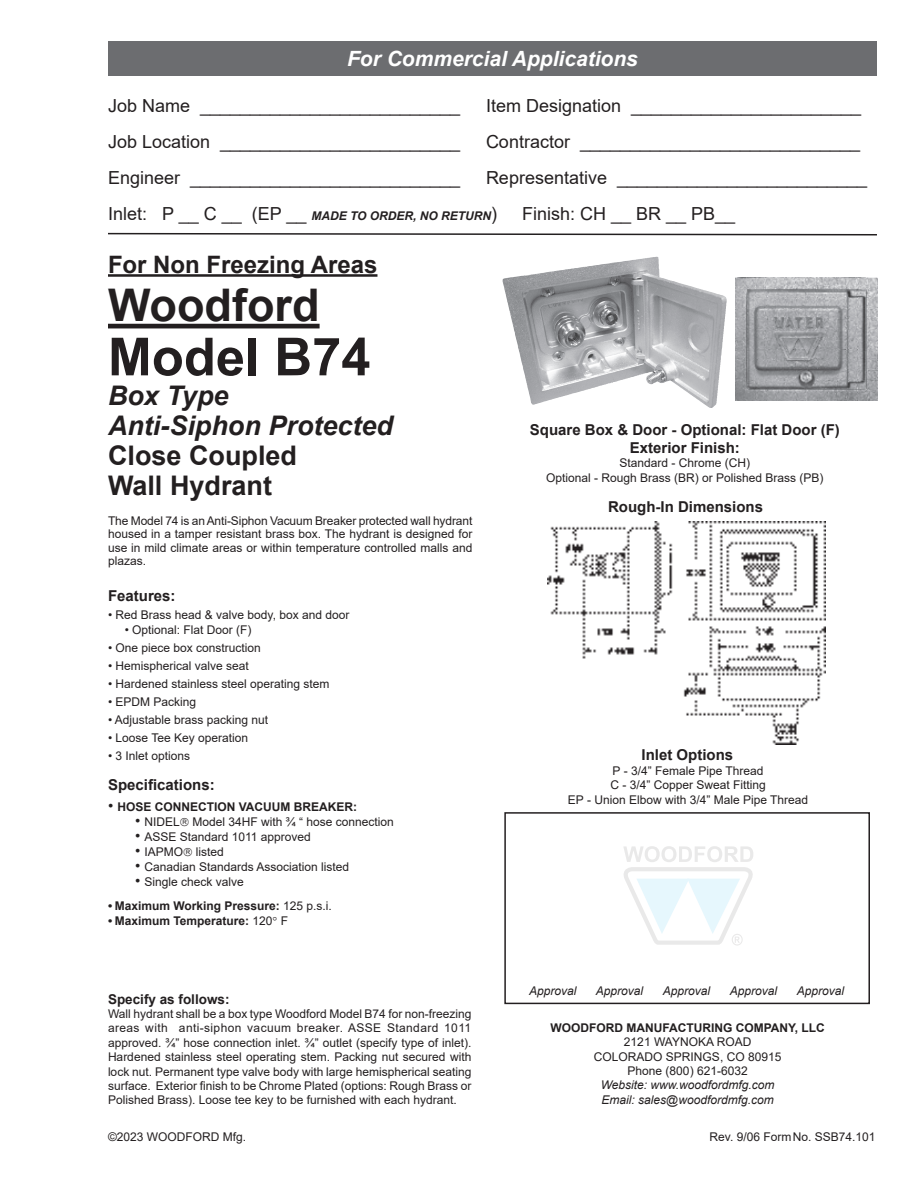
<style>
.page{position:relative;width:918px;height:1188px;background:#fff}
.page>*{position:absolute;margin:0;border:0;box-sizing:border-box;transform-origin:0 0}
.t1{font:700 52.5px "Arial";color:#231f20}
.t2{font:700 45px "Arial";color:#231f20}
.t3{font:italic 700 27px "Arial";color:#231f20}
.t4{font:700 27px "Arial";color:#231f20}
.t5{font:700 24px "Arial";color:#231f20}
.t6{font:italic 700 21px "Arial";color:#fff}
.t7{font:18px "Arial";color:#231f20}
.t8{font:700 15px "Arial";color:#231f20}
.t9{font:700 13.5px "Arial";color:#231f20}
.Body_Text{font:12px/14.4px "Arial";color:#231f20;text-align:justify}
.t10{font:700 12px "Arial";color:#231f20}
.t11{font:italic 12px/14.4px "Arial";color:#231f20}
.t12{font:italic 700 12px "Arial";color:#231f20}
.s1{font-weight:400;font-style:normal;font-size:18px}
.s2{font-weight:400;font-size:15px}
.s3{font-size:15px}
.s4{font-weight:400}
</style>
<div class="page">
<hr style="left:108px;top:324px;width:212px;height:4px;background:#231f20">
<div style="left:108px;top:41px;width:769px;height:35px;background:#6c6d70"></div>
<svg style="left:108px;top:232px;width:769px;height:4px"></svg>
<hr style="left:108px;top:274px;width:269px;height:3px;background:#231f20">
<img style="left:502px;top:257px;width:153px;height:148px">
<img style="left:736px;top:277px;width:141px;height:123px">
<img style="left:548px;top:521px;width:277px;height:223px">
<div style="left:504px;top:812px;width:366px;height:192px;border:2px solid #231f20"></div>
<svg style="left:624px;top:846px;width:129px;height:100px"></svg>
<p class="t6" style="left:347px;top:45px;width:292px">For Commercial Applications</p>
<p class="t7" style="left:108px;top:93px;width:354px">Job Name __________________________</p>
<p class="t7" style="left:486px;top:93px;width:377px">Item Designation _______________________</p>
<p class="t7" style="left:108px;top:129px;width:354px">Job Location ________________________</p>
<p class="t7" style="left:486px;top:129px;width:376px">Contractor ____________________________</p>
<p class="t7" style="left:108px;top:165px;width:354px">Engineer ___________________________</p>
<p class="t7" style="left:486px;top:165px;width:383px">Representative _________________________</p>
<p class="t12" style="left:108px;top:208px;width:391px"><span class="s1">Inlet: P __ C __ (EP __</span> MADE TO ORDER, NO RETURN<span class="s1">)</span></p>
<p class="t7" style="left:522px;top:201px;width:215px">Finish: CH __ BR __ PB__</p>
<p class="t5" style="left:108px;top:248px;width:271px">For Non Freezing Areas</p>
<p class="t2" style="left:108px;top:274px;width:213px">Woodford</p>
<p class="t1" style="left:108px;top:320px;width:264px">Model B74</p>
<p class="t3" style="left:108px;top:378px;width:122px">Box Type</p>
<p class="t3" style="left:108px;top:408px;width:287px">Anti-Siphon Protected</p>
<p class="t4" style="left:108px;top:437px;width:191px">Close Coupled</p>
<p class="t4" style="left:108px;top:467px;width:166px">Wall Hydrant</p>
<p class="Body_Text" style="left:108px;top:514px;width:366px;line-height:13.5px">The Model 74 is an Anti-Siphon Vacuum Breaker protected wall hydrant housed in a tamper resistant brass box. The hydrant is designed for use in mild climate areas or within temperature controlled malls and plazas.</p>
<p class="t8" style="left:108px;top:585px;width:69px">Features:</p>
<p class="Body_Text" style="left:108px;top:607px;width:243px">• Red Brass head &amp; valve body, box and door</p>
<p class="Body_Text" style="left:125px;top:622px;width:128px">• Optional: Flat Door (F)</p>
<p class="Body_Text" style="left:108px;top:640px;width:154px">• One piece box construction</p>
<p class="Body_Text" style="left:108px;top:658px;width:142px">• Hemispherical valve seat</p>
<p class="Body_Text" style="left:108px;top:676px;width:223px">• Hardened stainless steel operating stem</p>
<p class="Body_Text" style="left:108px;top:694px;width:90px">• EPDM Packing</p>
<p class="Body_Text" style="left:108px;top:712px;width:162px">• Adjustable brass packing nut</p>
<p class="Body_Text" style="left:108px;top:730px;width:142px">• Loose Tee Key operation</p>
<p class="Body_Text" style="left:108px;top:748px;width:84px">• 3 Inlet options</p>
<p class="t8" style="left:108px;top:774px;width:108px">Specifications:</p>
<p class="t10" style="left:108px;top:798px;width:251px"><span class="s2">•</span> HOSE CONNECTION VACUUM BREAKER:</p>
<p class="Body_Text" style="left:135px;top:814px;width:260px"><span class="s3">•</span> NIDEL➔ Model 34HF with ¾ “ hose connection</p>
<p class="Body_Text" style="left:135px;top:829px;width:177px"><span class="s3">•</span> ASSE Standard 1011 approved</p>
<p class="Body_Text" style="left:135px;top:844px;width:90px"><span class="s3">•</span> IAPMO➔ listed</p>
<p class="Body_Text" style="left:135px;top:859px;width:216px"><span class="s3">•</span> Canadian Standards Association listed</p>
<p class="Body_Text" style="left:135px;top:874px;width:110px"><span class="s3">•</span> Single check valve</p>
<p class="t10" style="left:108px;top:897px;width:225px">• Maximum Working Pressure: <span class="s4">125 p.s.i.</span></p>
<p class="t10" style="left:108px;top:912px;width:182px">• Maximum Temperature: <span class="s4">120 F</span></p>
<p class="t9" style="left:108px;top:989px;width:123px">Specify as follows:</p>
<p class="Body_Text" style="left:108px;top:1006px;width:365px">Wall hydrant shall be a box type Woodford Model B74 for non-freezing areas with anti-siphon vacuum breaker. ASSE Standard 1011 approved. ¾” hose connection inlet. ¾” outlet (specify type of inlet).<br>Hardened stainless steel operating stem. Packing nut secured with lock nut. Permanent type valve body with large hemispherical seating surface. Exterior finish to be Chrome Plated (options: Rough Brass or Polished Brass). Loose tee key to be furnished with each hydrant.</p>
<p class="Body_Text" style="left:108px;top:1129px;width:140px">©2023 WOODFORD Mfg.</p>
<p class="t8" style="left:530px;top:419px;width:312px">Square Box &amp; Door - Optional: Flat Door (F)</p>
<p class="t8" style="left:630px;top:437px;width:112px">Exterior Finish:</p>
<p class="Body_Text" style="left:620px;top:456px;width:132px">Standard - Chrome (CH)</p>
<p class="Body_Text" style="left:546px;top:470px;width:279px">Optional - Rough Brass (BR) or Polished Brass (PB)</p>
<p class="t8" style="left:608px;top:496px;width:157px">Rough-In Dimensions</p>
<p class="t8" style="left:642px;top:744px;width:93px">Inlet Options</p>
<p class="Body_Text" style="left:613px;top:763px;width:152px">P - 3/4” Female Pipe Thread</p>
<p class="Body_Text" style="left:610px;top:778px;width:157px">C - 3/4” Copper Sweat Fitting</p>
<p class="Body_Text" style="left:568px;top:792px;width:242px">EP - Union Elbow with 3/4” Male Pipe Thread</p>
<p class="t11" style="left:529px;top:984px;width:49px">Approval</p>
<p class="t11" style="left:596px;top:984px;width:49px">Approval</p>
<p class="t11" style="left:663px;top:984px;width:49px">Approval</p>
<p class="t11" style="left:730px;top:984px;width:49px">Approval</p>
<p class="t11" style="left:797px;top:984px;width:49px">Approval</p>
<p class="t10" style="left:550px;top:1019px;width:276px">WOODFORD MANUFACTURING COMPANY, LLC</p>
<p class="Body_Text" style="left:594px;top:1035px;width:189px;text-align:center">2121 WAYNOKA ROAD<br>COLORADO SPRINGS, CO 80915<br>Phone (800) 621-6032</p>
<p class="t11" style="left:601px;top:1078px;width:175px">Website: www.woodfordmfg.com<br>Email: sales@woodfordmfg.com</p>
<p class="Body_Text" style="left:710px;top:1130px;width:168px">Rev. 9/06 FormNo. SSB74.101</p>
</div>
